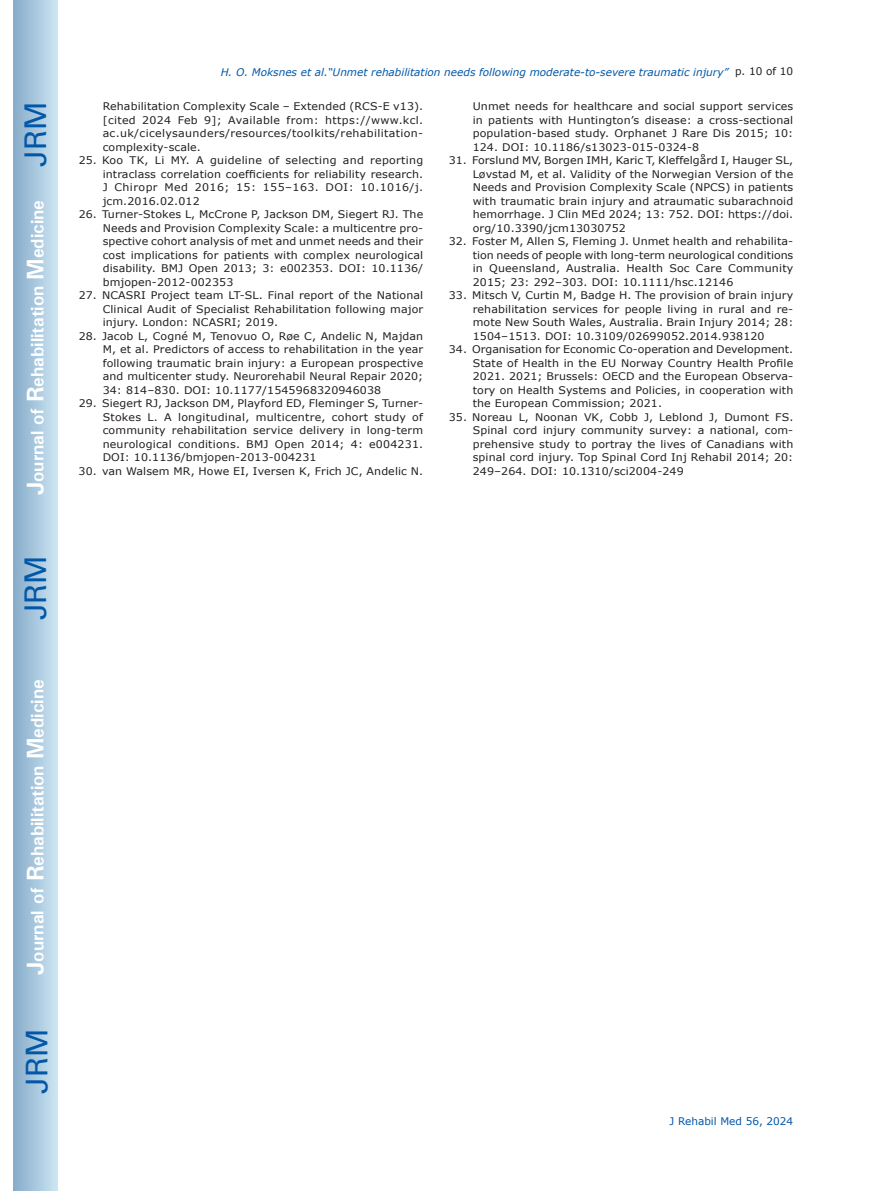
<style>
.page{position:relative;width:872px;height:1191px;background:#fff}
.page>*{position:absolute;margin:0;border:0;box-sizing:border-box;transform-origin:0 0}
.t1{font:30px "Univers";color:#0157a8}
.t2{font:700 18px "Univers";color:#fff}
.t3{font:10.5px/13.5px "Verdana";letter-spacing:.01em;color:#231f20;text-align:justify;scale:1.05 1}
.t4{font:italic 10.5px "Verdana";color:#0157a8}
.t5{font:10.5px "Verdana";color:#0157a8}
.s1{font-size:24px}
.s2{font-style:normal;color:#231f20}
</style>
<div class="page">
<div style="left:14px;top:0;width:43px;height:1191px;background:linear-gradient(to right,#88acca,#cbe5f2)"></div>
<h1 class="t1" style="left:18px;top:167px;width:67px;rotate:-90deg">JRM</h1>
<h2 class="t2" style="left:26px;top:495px;width:297px;rotate:-90deg"><span class="s1">J</span>ournal of <span class="s1">R</span>ehabilitation <span class="s1">M</span>edicine</h2>
<h1 class="t1" style="left:18px;top:620px;width:67px;rotate:-90deg">JRM</h1>
<h2 class="t2" style="left:26px;top:974px;width:297px;rotate:-90deg"><span class="s1">J</span>ournal of <span class="s1">R</span>ehabilitation <span class="s1">M</span>edicine</h2>
<h1 class="t1" style="left:19px;top:1093px;width:67px;rotate:-90deg">JRM</h1>
<p class="t4" style="left:221px;top:65px;width:574px">H. O. Moksnes et al.“Unmet rehabilitation needs following moderate-to-severe traumatic injury” <span class="s2">p. 10 of 10</span></p>
<p class="t3" style="left:103px;top:100px;width:307px">Rehabilitation Complexity Scale – Extended (RCS-E v13). [cited 2024 Feb 9]; Available from: https://www.kcl. ac.uk/cicelysaunders/resources/toolkits/rehabilitation&shy;complexity-scale.</p>
<p class="t3" style="left:103px;top:154px;width:307px;text-indent:-24px">25. Koo TK, Li MY. A guideline of selecting and reporting intraclass correlation coefficients for reliability research.<br>J Chiropr Med 2016; 15: 155–163. DOI: 10.1016/j. jcm.2016.02.012</p>
<p class="t3" style="left:103px;top:208px;width:307px;text-indent:-24px">26. Turner-Stokes L, McCrone P, Jackson DM, Siegert RJ. The Needs and Provision Complexity Scale: a multicentre pro&shy;spective cohort analysis of met and unmet needs and their cost implications for patients with complex neurological disability. BMJ Open 2013; 3: e002353. DOI: 10.1136/ bmjopen-2012-002353</p>
<p class="t3" style="left:103px;top:289px;width:307px;text-indent:-24px">27. NCASRI Project team LT-SL. Final report of the National Clinical Audit of Specialist Rehabilitation following major injury. London: NCASRI; 2019.</p>
<p class="t3" style="left:103px;top:329px;width:307px;text-indent:-24px">28. Jacob L, Cogné M, Tenovuo O, Røe C, Andelic N, Majdan M, et al. Predictors of access to rehabilitation in the year following traumatic brain injury: a European prospective and multicenter study. Neurorehabil Neural Repair 2020; 34: 814–830. DOI: 10.1177/1545968320946038</p>
<p class="t3" style="left:103px;top:397px;width:307px;text-indent:-24px">29. Siegert RJ, Jackson DM, Playford ED, Fleminger S, Turner-Stokes L. A longitudinal, multicentre, cohort study of community rehabilitation service delivery in long-term neurological conditions. BMJ Open 2014; 4: e004231.<br>DOI: 10.1136/bmjopen-2013-004231</p>
<p class="t3" style="left:79px;top:464px;width:330px">30. van Walsem MR, Howe EI, Iversen K, Frich JC, Andelic N.</p>
<p class="t3" style="left:473px;top:100px;width:307px">Unmet needs for healthcare and social support services in patients with Huntington’s disease: a cross-sectional population-based study. Orphanet J Rare Dis 2015; 10:<br>124. DOI: 10.1186/s13023-015-0324-8</p>
<p class="t3" style="left:473px;top:154px;width:307px;text-indent:-24px">31. Forslund MV, Borgen IMH, Karic T, Kleffelgård I, Hauger SL, Løvstad M, et al. Validity of the Norwegian Version of the Needs and Provision Complexity Scale (NPCS) in patients with traumatic brain injury and atraumatic subarachnoid hemorrhage. J Clin MEd 2024; 13: 752. DOI: https://doi. org/10.3390/jcm13030752</p>
<p class="t3" style="left:473px;top:235px;width:307px;text-indent:-24px">32. Foster M, Allen S, Fleming J. Unmet health and rehabilita&shy;tion needs of people with long-term neurological conditions in Queensland, Australia. Health Soc Care Community 2015; 23: 292–303. DOI: 10.1111/hsc.12146</p>
<p class="t3" style="left:473px;top:289px;width:307px;text-indent:-24px">33. Mitsch V, Curtin M, Badge H. The provision of brain injury rehabilitation services for people living in rural and re&shy;mote New South Wales, Australia. Brain Injury 2014; 28:<br>1504–1513. DOI: 10.3109/02699052.2014.938120</p>
<p class="t3" style="left:473px;top:343px;width:307px;text-indent:-24px">34. Organisation for Economic Co-operation and Development.<br>State of Health in the EU Norway Country Health Profile 2021. 2021; Brussels: OECD and the European Observa&shy;tory on Health Systems and Policies, in cooperation with the European Commission; 2021.</p>
<p class="t3" style="left:473px;top:410px;width:307px;text-indent:-24px">35. Noreau L, Noonan VK, Cobb J, Leblond J, Dumont FS.<br>Spinal cord injury community survey: a national, com&shy;prehensive study to portray the lives of Canadians with spinal cord injury. Top Spinal Cord Inj Rehabil 2014; 20:<br>249–264. DOI: 10.1310/sci2004-249</p>
<p class="t5" style="left:669px;top:1114px;width:125px">J Rehabil Med 56, 2024</p>
</div>
